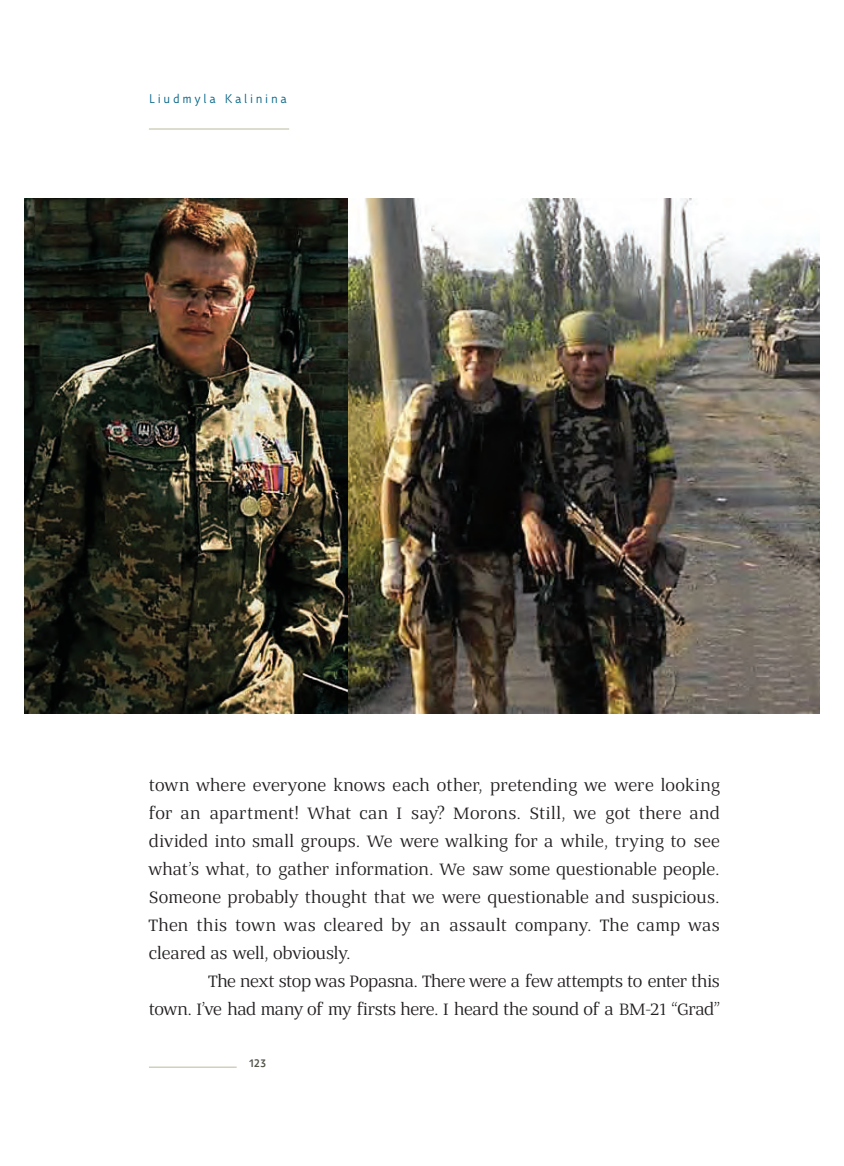
<style>
.page{position:relative;width:844px;height:1166px;background:#fff}
.page>*{position:absolute;margin:0;border:0;box-sizing:border-box;transform-origin:0 0}
.TEXT{font:17.5px/28px "Bandera Text Cyr";letter-spacing:-.005em;color:#231f20;text-align:justify}
.TEXT-2{font:300 12.25px "Zion Train Cyr";letter-spacing:.22em;color:#006285}
.t1{font:600 10.5px "Zion Train Cyr";color:#515347}
</style>
<div class="page">
<hr style="left:149px;top:1067px;width:87px;height:1px;background:#bab9a0">
<img style="left:347px;top:198px;width:472px;height:515px">
<img style="left:25px;top:198px;width:322px;height:515px">
<hr style="left:149px;top:129px;width:140px;height:1px;background:#bab9a0">
<p class="TEXT-2" style="left:149px;top:92px;width:139px">Liudmyla Kalinina</p>
<p class="TEXT" style="left:149px;top:772px;width:572px">town where everyone knows each other, pretending we were looking for an apartment! What can I say? Morons. Still, we got there and divided into small groups. We were walking for a while, trying to see what’s what, to gather information. We saw some questionable people.<br>Someone probably thought that we were questionable and suspicious.<br>Then this town was cleared by an assault company. The camp was cleared as well, obviously.</p>
<p class="TEXT" style="left:149px;top:968px;width:572px;text-align:right">The next stop was Popasna. There were a few attempts to enter this<br>town. I’ve had many of my firsts here. I heard the sound of a BM-21 “Grad”</p>
<p class="t1" style="left:249px;top:1057px;width:19px">123</p>
</div>
